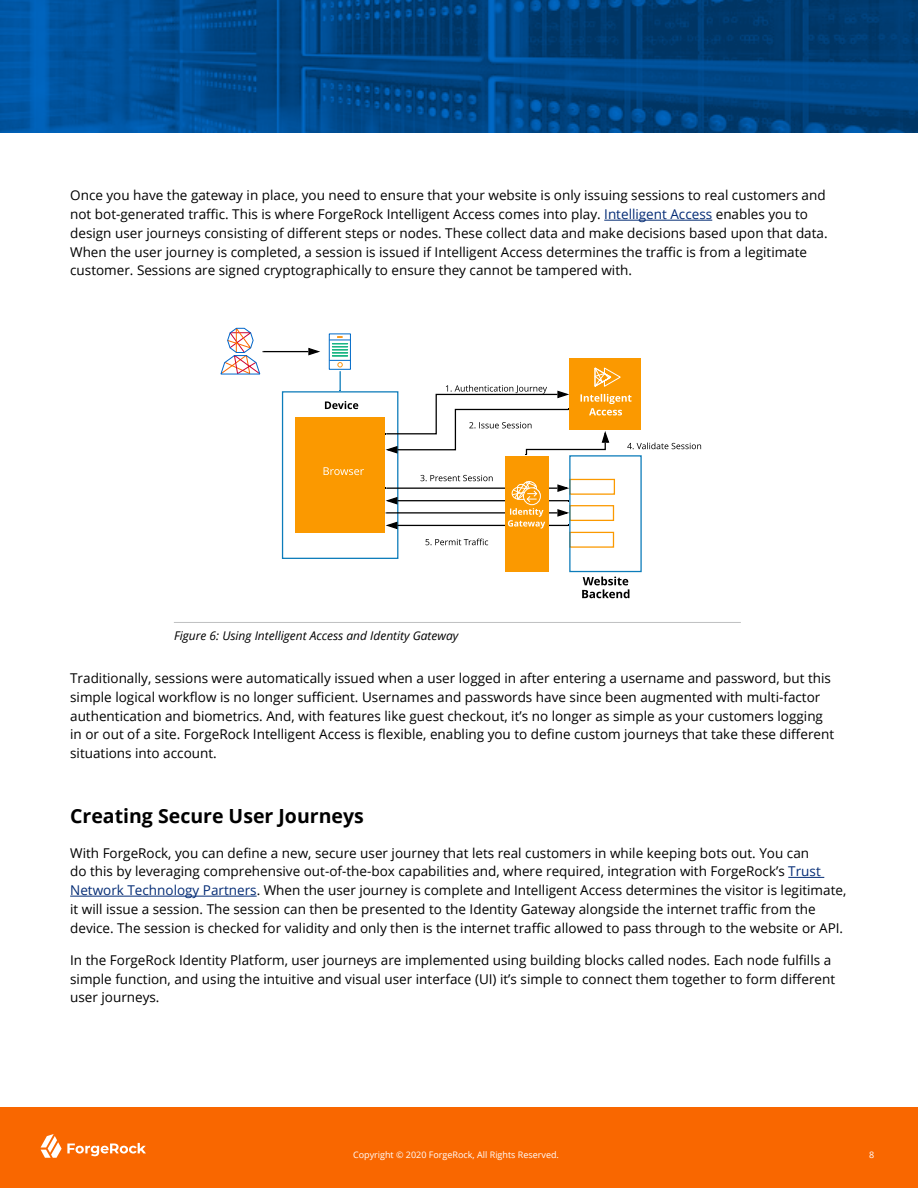
<style>
.page{position:relative;width:918px;height:1188px;background:#fff}
.page>*{position:absolute;margin:0;border:0;box-sizing:border-box;transform-origin:0 0}
.t1{font:700 19.5px "Open Sans";color:#000}
.t2{font:13.5px/18.8px "Open Sans";color:#000}
.t3{font:italic 12px "Open Sans";color:#000}
.t4{font:9px "Open Sans";color:#fff}
.s1{color:#032b75}
</style>
<div class="page">
<div style="left:0;top:1107px;width:918px;height:81px;background:#f96700"></div>
<svg style="left:41px;top:1134px;width:105px;height:24px"></svg>
<svg style="left:0;top:0;width:918px;height:133px;background:#004787"></svg>
<hr style="left:604px;top:220px;width:108px;height:1px;background:#032b75">
<div style="left:569px;top:479px;width:46px;height:16px;border:1px solid #fb9900"></div>
<div style="left:569px;top:505px;width:45px;height:16px;border:1px solid #fb9900"></div>
<div style="left:569px;top:532px;width:45px;height:16px;border:1px solid #fb9900"></div>
<div style="left:569px;top:455px;width:73px;height:117px;border:1px solid #0c7cba"></div>
<div style="left:282px;top:391px;width:116px;height:168px;border:1px solid #0c7cba"></div>
<svg style="left:325px;top:401px;width:33px;height:8px"></svg>
<div style="left:295px;top:417px;width:90px;height:116px;background:#fb9900"></div>
<svg style="left:324px;top:467px;width:40px;height:8px"></svg>
<svg style="left:582px;top:577px;width:47px;height:21px"></svg>
<div style="left:570px;top:359px;width:71px;height:71px;background:#fb9900"></div>
<svg style="left:420px;top:475px;width:73px;height:6px"></svg>
<svg style="left:425px;top:539px;width:63px;height:6px"></svg>
<hr style="left:386px;top:488px;width:171px;height:1px;background:#000">
<svg style="left:557px;top:484px;width:12px;height:8px"></svg>
<hr style="left:397px;top:500px;width:172px;height:1px;background:#000">
<svg style="left:386px;top:496px;width:12px;height:9px"></svg>
<hr style="left:386px;top:512px;width:171px;height:2px;background:#000">
<svg style="left:557px;top:509px;width:12px;height:8px"></svg>
<hr style="left:397px;top:525px;width:172px;height:1px;background:#000">
<svg style="left:386px;top:521px;width:12px;height:9px"></svg>
<div style="left:505px;top:456px;width:43px;height:116px;background:#fb9900"></div>
<hr style="left:263px;top:351px;width:45px;height:1px;background:#000">
<svg style="left:308px;top:347px;width:12px;height:9px"></svg>
<svg style="left:220px;top:327px;width:44px;height:48px"></svg>
<div style="left:329px;top:333px;width:22px;height:37px;border:1px solid #006ac8"></div>
<svg style="left:329px;top:337px;width:21px;height:55px"></svg>
<svg style="left:508px;top:481px;width:37px;height:48px"></svg>
<svg style="left:385px;top:367px;width:316px;height:89px"></svg>
<hr style="left:174px;top:622px;width:567px;height:1px;background:#bfc0c1">
<hr style="left:788px;top:877px;width:36px;height:1px;background:#032b75">
<hr style="left:70px;top:896px;width:187px;height:1px;background:#032b75">
<p class="t2" style="left:70px;top:186px;width:759px">Once you have the gateway in place, you need to ensure that your website is only issuing sessions to real customers and not bot-generated traffic. This is where ForgeRock Intelligent Access comes into play. <span class="s1">Intelligent Access</span> enables you to design user journeys consisting of different steps or nodes. These collect data and make decisions based upon that data.<br>When the user journey is completed, a session is issued if Intelligent Access determines the traffic is from a legitimate customer. Sessions are signed cryptographically to ensure they cannot be tampered with.</p>
<p class="t3" style="left:174px;top:628px;width:286px">Figure 6: Using Intelligent Access and Identity Gateway</p>
<p class="t2" style="left:70px;top:669px;width:765px">Traditionally, sessions were automatically issued when a user logged in after entering a username and password, but this simple logical workflow is no longer sufficient. Usernames and passwords have since been augmented with multi-factor authentication and biometrics. And, with features like guest checkout, it’s no longer as simple as your customers logging in or out of a site. ForgeRock Intelligent Access is flexible, enabling you to define custom journeys that take these different situations into account.</p>
<h1 class="t1" style="left:70px;top:802px;width:295px">Creating Secure User Journeys</h1>
<p class="t2" style="left:70px;top:843px;width:778px">With ForgeRock, you can define a new, secure user journey that lets real customers in while keeping bots out. You can<br>do this by leveraging comprehensive out-of-the-box capabilities and, where required, integration with ForgeRock’s <span class="s1">Trust Network Technology Partners</span>. When the user journey is complete and Intelligent Access determines the visitor is legitimate, it will issue a session. The session can then be presented to the Identity Gateway alongside the internet traffic from the device. The session is checked for validity and only then is the internet traffic allowed to pass through to the website or API.</p>
<p class="t2" style="left:70px;top:950px;width:766px">In the ForgeRock Identity Platform, user journeys are implemented using building blocks called nodes. Each node fulfills a simple function, and using the intuitive and visual user interface (UI) it’s simple to connect them together to form different user journeys.</p>
<p class="t4" style="left:353px;top:1148px;width:207px">Copyright © 2020 ForgeRock, All Rights Reserved.</p>
<p class="t4" style="left:869px;top:1149px;width:7px">8</p>
</div>
